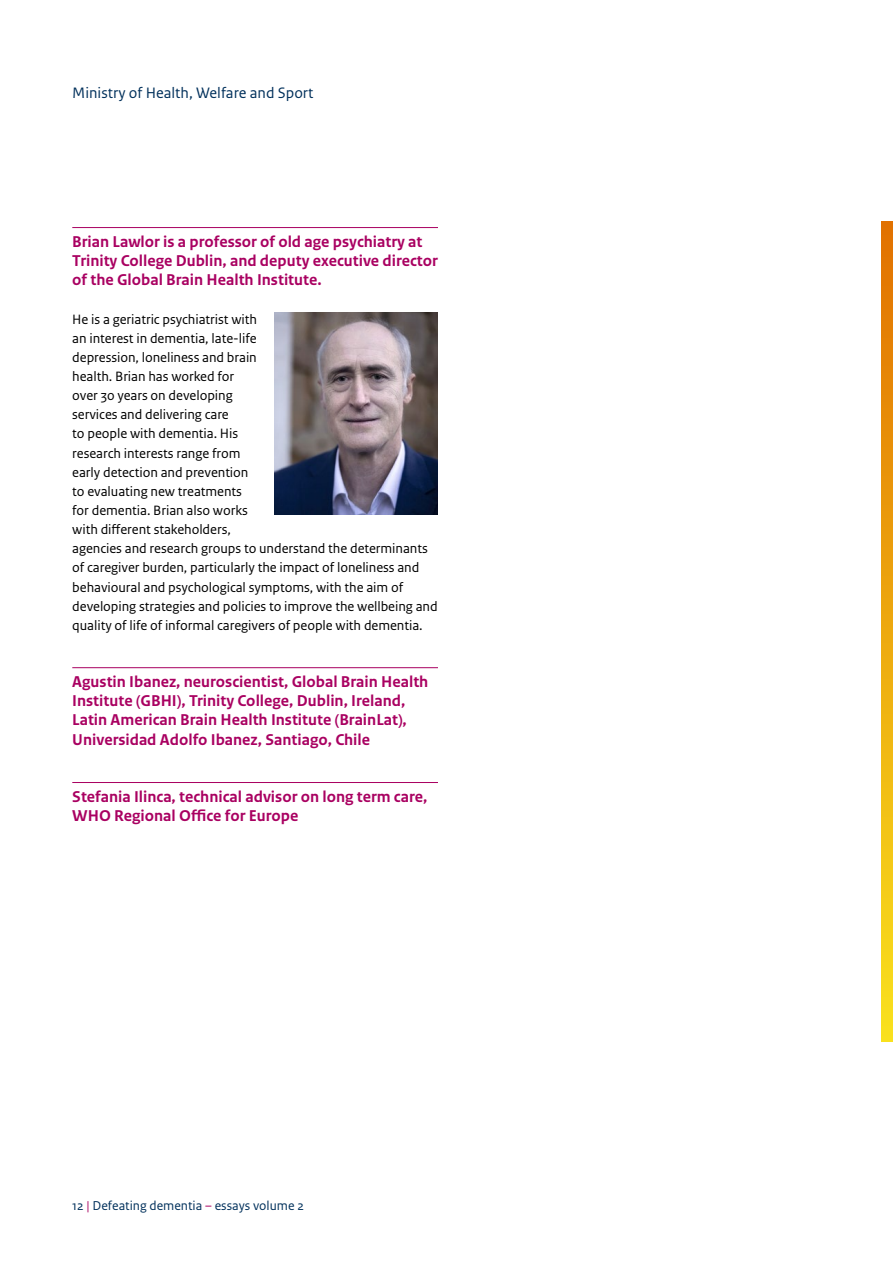
<style>
.page{position:relative;width:893px;height:1263px;background:#fff}
.page>*{position:absolute;margin:0;border:0;box-sizing:border-box;transform-origin:0 0}
.t1{font:700 16.5px/19.2px "Rijksoverheid Sans Text";color:#a90061}
.t2{font:15.9px "Rijksoverheid Sans Text";color:#00305b}
.t3{font:14.25px/19.2px "Rijksoverheid Sans Text";letter-spacing:-.005em;color:#000}
.t4{font:13.5px "Rijksoverheid Sans Text";color:#00305b}
.s1{color:#a90061}
</style>
<div class="page">
<svg style="left:882px;top:221px;width:11px;height:821px;background:#eda90f"></svg>
<hr style="left:72px;top:227px;width:366px;height:1px;background:#a90061">
<hr style="left:72px;top:667px;width:366px;height:1px;background:#a90061">
<hr style="left:72px;top:782px;width:366px;height:1px;background:#a90061">
<img style="left:274px;top:313px;width:164px;height:202px">
<p class="t2" style="left:72px;top:84px;width:243px">Ministry of Health, Welfare and Sport</p>
<p class="t1" style="left:72px;top:232px;width:367px">Brian Lawlor is a professor of old age psychiatry at<br>Trinity College Dublin, and deputy executive director of the Global Brain Health Institute.</p>
<p class="t3" style="left:72px;top:310px;width:367px">He is a geriatric psychiatrist with<br>an interest in dementia, late-life<br>depression, loneliness and brain<br>health. Brian has worked for<br>over 30 years on developing<br>services and delivering care<br>to people with dementia. His<br>research interests range from<br>early detection and prevention<br>to evaluating new treatments<br>for dementia. Brian also works<br>with different stakeholders,<br>agencies and research groups to understand the determinants of caregiver burden, particularly the impact of loneliness and behavioural and psychological symptoms, with the aim of developing strategies and policies to improve the wellbeing and quality of life of informal caregivers of people with dementia.</p>
<p class="t1" style="left:72px;top:672px;width:358px">Agustin Ibanez, neuroscientist, Global Brain Health Institute (GBHI), Trinity College, Dublin, Ireland, Latin American Brain Health Institute (BrainLat), Universidad Adolfo Ibanez, Santiago, Chile</p>
<p class="t1" style="left:72px;top:787px;width:357px">Stefania Ilinca, technical advisor on long term care,<br>WHO Regional Office for Europe</p>
<p class="t4" style="left:72px;top:1198px;width:233px">12 <span class="s1">|</span> Defeating dementia <span class="s1">–</span> essays volume 2</p>
</div>
